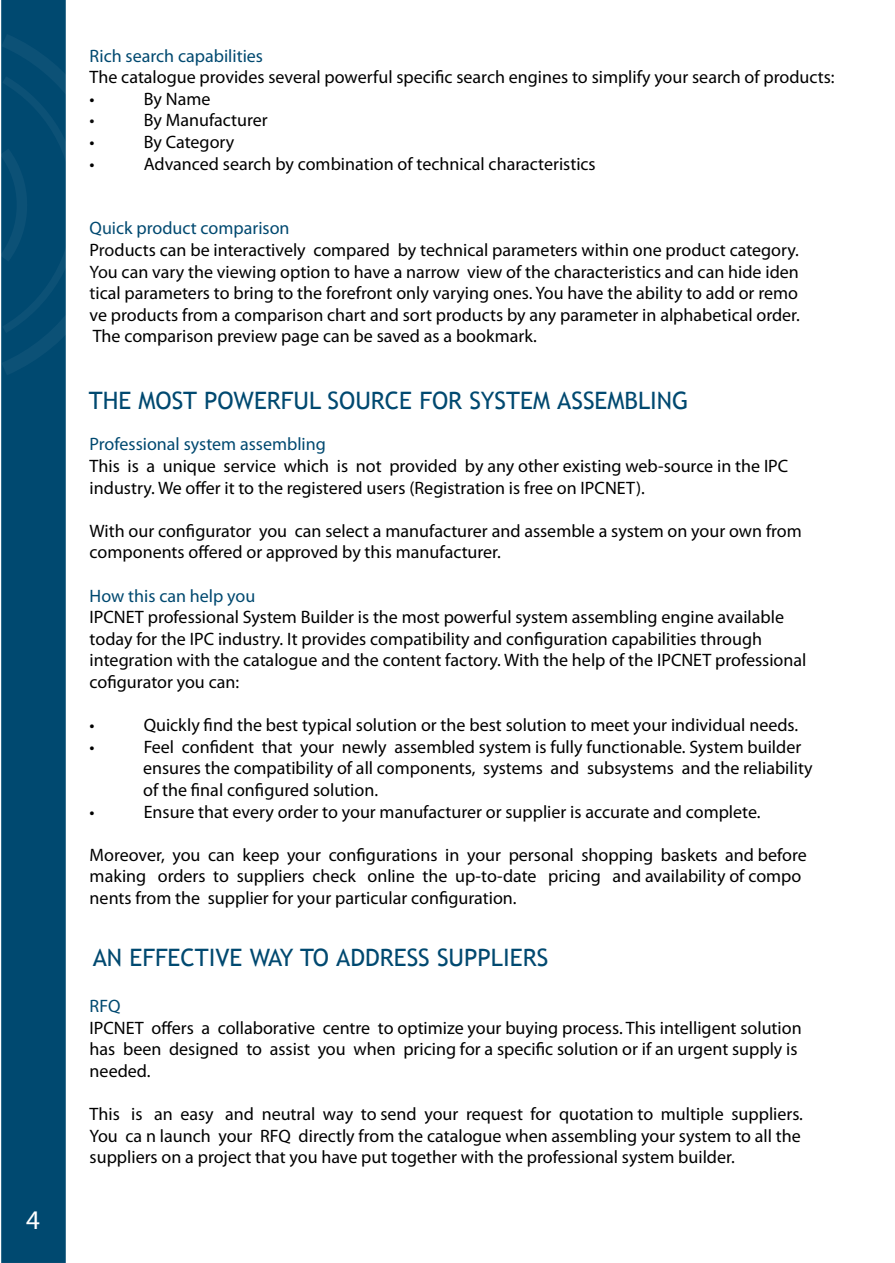
<style>
.page{position:relative;width:895px;height:1263px;background:#fff}
.page>*{position:absolute;margin:0;border:0;box-sizing:border-box;transform-origin:0 0}
.t1{font:27px "Myriad Pro";color:#fff}
.t2{font:24px "Trebuchet MS";color:#004970}
.t3{font:18px/21.6px "Myriad Pro";color:#000}
.t4{font:18px "Myriad Pro";color:#004970}
</style>
<div class="page">
<div style="left:1px;top:0;width:65px;height:1263px;background:#004970"></div>
<svg style="left:1px;top:34px;width:65px;height:341px"></svg>
<h1 class="t1" style="left:26px;top:1205px;width:15px">4</h1>
<p class="t4" style="left:90px;top:46px;width:175px">Rich search capabilities</p>
<p class="t3" style="left:90px;top:67px;width:746px">The catalogue provides several powerful specific search engines to simplify your search of products: •</p>
<p class="t3" style="left:144px;top:88px;width:68px">By Name</p>
<p class="t3" style="left:90px;top:110px;width:7px">•</p>
<p class="t3" style="left:144px;top:110px;width:126px">By Manufacturer</p>
<p class="t3" style="left:90px;top:131px;width:7px">•</p>
<p class="t3" style="left:144px;top:131px;width:92px">By Category</p>
<p class="t3" style="left:90px;top:153px;width:7px">•</p>
<p class="t3" style="left:144px;top:153px;width:453px">Advanced search by combination of technical characteristics</p>
<p class="t4" style="left:90px;top:218px;width:201px">Quick product comparison</p>
<p class="t3" style="left:90px;top:239px;width:711px;text-align:justify">Products can be interactively compared by technical parameters within one product category.<br>You can vary the viewing option to have a narrow view of the characteristics and can hide iden tical parameters to bring to the forefront only varying ones. You have the ability to add or remo ve products from a comparison chart and sort products by any parameter in alphabetical order.<br>The comparison preview page can be saved as a bookmark.</p>
<h2 class="t2" style="left:89px;top:386px;width:601px">THE MOST POWERFUL SOURCE FOR SYSTEM ASSEMBLING</h2>
<p class="t4" style="left:90px;top:434px;width:238px">Professional system assembling</p>
<p class="t3" style="left:90px;top:455px;width:700px">This is a unique service which is not provided by any other existing web-source in the IPC industry. We offer it to the registered users (Registration is free on IPCNET).</p>
<p class="t3" style="left:90px;top:520px;width:713px">With our configurator you can select a manufacturer and assemble a system on your own from components offered or approved by this manufacturer.</p>
<p class="t4" style="left:90px;top:586px;width:167px">How this can help you</p>
<p class="t3" style="left:90px;top:607px;width:718px">IPCNET professional System Builder is the most powerful system assembling engine available today for the IPC industry. It provides compatibility and configuration capabilities through integration with the catalogue and the content factory. With the help of the IPCNET professional cofigurator you can:</p>
<p class="t3" style="left:90px;top:715px;width:7px">•</p>
<p class="t3" style="left:144px;top:715px;width:655px">Quickly find the best typical solution or the best solution to meet your individual needs.</p>
<p class="t3" style="left:90px;top:736px;width:7px">•</p>
<p class="t3" style="left:143px;top:736px;width:670px">Feel confident that your newly assembled system is fully functionable. System builder ensures the compatibility of all components, systems and subsystems and the reliability of the final configured solution.</p>
<p class="t3" style="left:90px;top:801px;width:7px">•</p>
<p class="t3" style="left:144px;top:801px;width:618px">Ensure that every order to your manufacturer or supplier is accurate and complete.</p>
<p class="t3" style="left:90px;top:844px;width:718px">Moreover, you can keep your configurations in your personal shopping baskets and before making orders to suppliers check online the up-to-date pricing and availability of compo nents from the supplier for your particular configuration.</p>
<h2 class="t2" style="left:93px;top:943px;width:456px">AN EFFECTIVE WAY TO ADDRESS SUPPLIERS</h2>
<p class="t4" style="left:90px;top:996px;width:32px">RFQ</p>
<p class="t3" style="left:90px;top:1017px;width:713px">IPCNET offers a collaborative centre to optimize your buying process. This intelligent solution has been designed to assist you when pricing for a specific solution or if an urgent supply is needed.</p>
<p class="t3" style="left:90px;top:1103px;width:714px;text-align:justify">This is an easy and neutral way to send your request for quotation to multiple suppliers.<br>You ca n launch your RFQ directly from the catalogue when assembling your system to all the suppliers on a project that you have put together with the professional system builder.</p>
</div>
